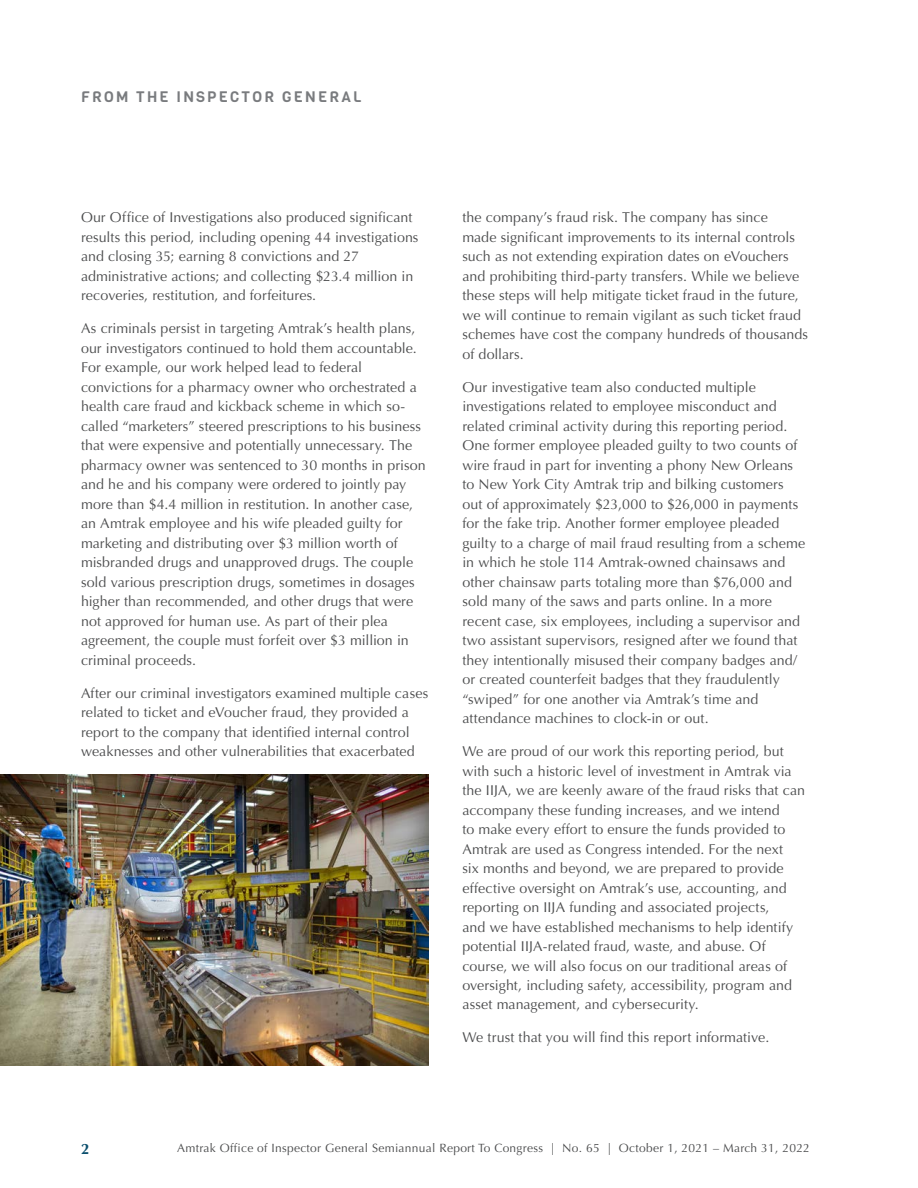
<style>
.page{position:relative;width:918px;height:1188px;background:#fff}
.page>*{position:absolute;margin:0;border:0;box-sizing:border-box;transform-origin:0 0}
.Title_2_Sub{font:15px "Viga";letter-spacing:.15em;color:#797b7e}
.t1{font:700 15px "Optima";color:#0b4f6d}
.main_body{font:14.25px/19.5px "Optima";letter-spacing:.005em;color:#4b4c4d}
.t2{font:12px "Optima";letter-spacing:.025em;color:#4b4c4d}
</style>
<div class="page">
<img style="left:0;top:774px;width:429px;height:292px">
<p class="Title_2_Sub" style="left:81px;top:87px;width:282px">FROM THE INSPECTOR GENERAL</p>
<p class="main_body" style="left:81px;top:208px;width:339px">Our Office of Investigations also produced significant results this period, including opening 44 investigations and closing 35; earning 8 convictions and 27 administrative actions; and collecting $23.4 million in recoveries, restitution, and forfeitures.</p>
<p class="main_body" style="left:81px;top:319px;width:346px">As criminals persist in targeting Amtrak’s health plans, our investigators continued to hold them accountable.<br>For example, our work helped lead to federal convictions for a pharmacy owner who orchestrated a health care fraud and kickback scheme in which so&shy;called “marketers” steered prescriptions to his business that were expensive and potentially unnecessary. The pharmacy owner was sentenced to 30 months in prison and he and his company were ordered to jointly pay more than $4.4 million in restitution. In another case, an Amtrak employee and his wife pleaded guilty for marketing and distributing over $3 million worth of misbranded drugs and unapproved drugs. The couple sold various prescription drugs, sometimes in dosages higher than recommended, and other drugs that were not approved for human use. As part of their plea agreement, the couple must forfeit over $3 million in criminal proceeds.</p>
<p class="main_body" style="left:81px;top:683px;width:349px">After our criminal investigators examined multiple cases related to ticket and eVoucher fraud, they provided a report to the company that identified internal control weaknesses and other vulnerabilities that exacerbated</p>
<p class="main_body" style="left:462px;top:208px;width:347px">the company’s fraud risk. The company has since<br>made significant improvements to its internal controls such as not extending expiration dates on eVouchers and prohibiting third-party transfers. While we believe these steps will help mitigate ticket fraud in the future, we will continue to remain vigilant as such ticket fraud schemes have cost the company hundreds of thousands of dollars.</p>
<p class="main_body" style="left:462px;top:377px;width:345px">Our investigative team also conducted multiple investigations related to employee misconduct and related criminal activity during this reporting period.<br>One former employee pleaded guilty to two counts of wire fraud in part for inventing a phony New Orleans to New York City Amtrak trip and bilking customers out of approximately $23,000 to $26,000 in payments for the fake trip. Another former employee pleaded guilty to a charge of mail fraud resulting from a scheme in which he stole 114 Amtrak-owned chainsaws and other chainsaw parts totaling more than $76,000 and sold many of the saws and parts online. In a more recent case, six employees, including a supervisor and two assistant supervisors, resigned after we found that they intentionally misused their company badges and/ or created counterfeit badges that they fraudulently “swiped” for one another via Amtrak’s time and attendance machines to clock-in or out.</p>
<p class="main_body" style="left:462px;top:742px;width:344px">We are proud of our work this reporting period, but with such a historic level of investment in Amtrak via the IIJA, we are keenly aware of the fraud risks that can accompany these funding increases, and we intend<br>to make every effort to ensure the funds provided to Amtrak are used as Congress intended. For the next<br>six months and beyond, we are prepared to provide effective oversight on Amtrak’s use, accounting, and reporting on IIJA funding and associated projects,<br>and we have established mechanisms to help identify potential IIJA-related fraud, waste, and abuse. Of course, we will also focus on our traditional areas of oversight, including safety, accessibility, program and asset management, and cybersecurity.</p>
<p class="main_body" style="left:462px;top:1028px;width:308px">We trust that you will find this report informative.</p>
<p class="t1" style="left:81px;top:1140px;width:10px">2</p>
<p class="t2" style="left:177px;top:1141px;width:634px">Amtrak Office of Inspector General Semiannual Report To Congress | No. 65 | October 1, 2021 – March 31, 2022</p>
</div>
